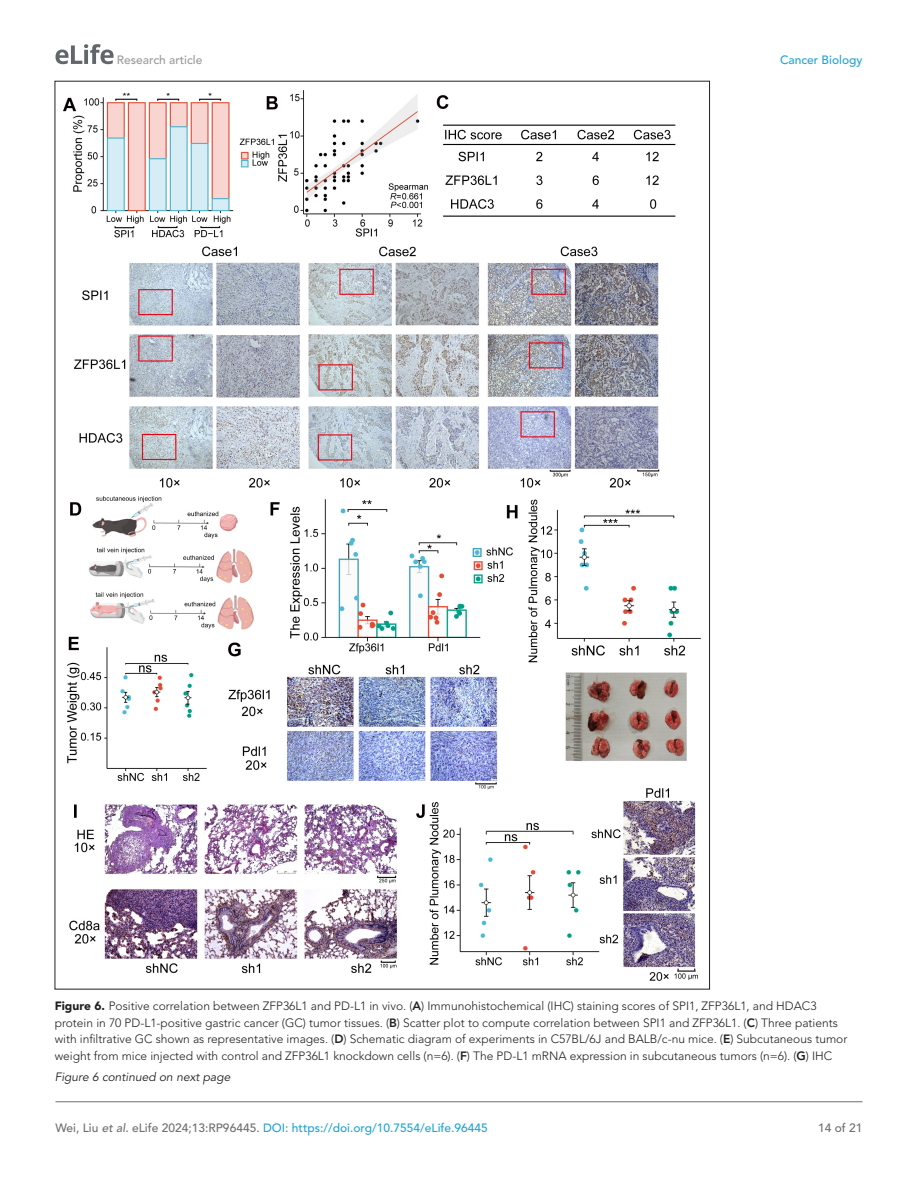
<style>
.page{position:relative;width:918px;height:1188px;background:#fff}
.page>*{position:absolute;margin:0;border:0;box-sizing:border-box;transform-origin:0 0}
.t1{font:300 12px/16.5px "Avenir LT Std";color:#231f20}
.t2{font:500 12px "Avenir LT Std";color:#1ea4d7}
.t3{font:italic 12px "Avenir LT Std";color:#231f20}
.t4{font:500 12px "Avenir LT Std";color:#9a9a9a}
.t5{font:500 12px "Avenir LT Std";color:#6e6e70}
.s1{font-weight:900}
.s2{font-weight:800}
.s3{color:#6e6e70}
.s4{font-style:italic;color:#6e6e70}
</style>
<div class="page">
<svg style="left:56px;top:44px;width:58px;height:20px"></svg>
<hr style="left:56px;top:1101px;width:806px;height:1px;background:#6e6e70">
<img style="left:64px;top:90px;width:637px;height:890px">
<p class="t4" style="left:117px;top:53px;width:87px">Research article</p>
<p class="t2" style="left:780px;top:53px;width:84px">Cancer Biology</p>
<p class="t1" style="left:55px;top:998px;width:794px"><span class="s1">Figure 6.</span> Positive correlation between ZFP36L1 and PD-L1 in vivo. (<span class="s2">A</span>) Immunohistochemical (IHC) staining scores of SPI1, ZFP36L1, and HDAC3 protein in 70 PD-L1-positive gastric cancer (GC) tumor tissues. (<span class="s2">B</span>) Scatter plot to compute correlation between SPI1 and ZFP36L1. (<span class="s2">C</span>) Three patients with infiltrative GC shown as representative images. (<span class="s2">D</span>) Schematic diagram of experiments in C57BL/6J and BALB/c-nu mice. (<span class="s2">E</span>) Subcutaneous tumor weight from mice injected with control and ZFP36L1 knockdown cells (n=6). (<span class="s2">F</span>) The PD-L1 mRNA expression in subcutaneous tumors (n=6). (<span class="s2">G</span>) IHC</p>
<p class="t3" style="left:55px;top:1070px;width:177px">Figure 6 continued on next page</p>
<p class="t2" style="left:56px;top:1121px;width:434px"><span class="s3">Wei, Liu</span> <span class="s4">et al</span><span class="s3">. eLife 2024;13:RP96445.</span> DOI: https://doi.org/10.7554/eLife.96445</p>
<p class="t5" style="left:818px;top:1121px;width:46px">14 of 21</p>
</div>
